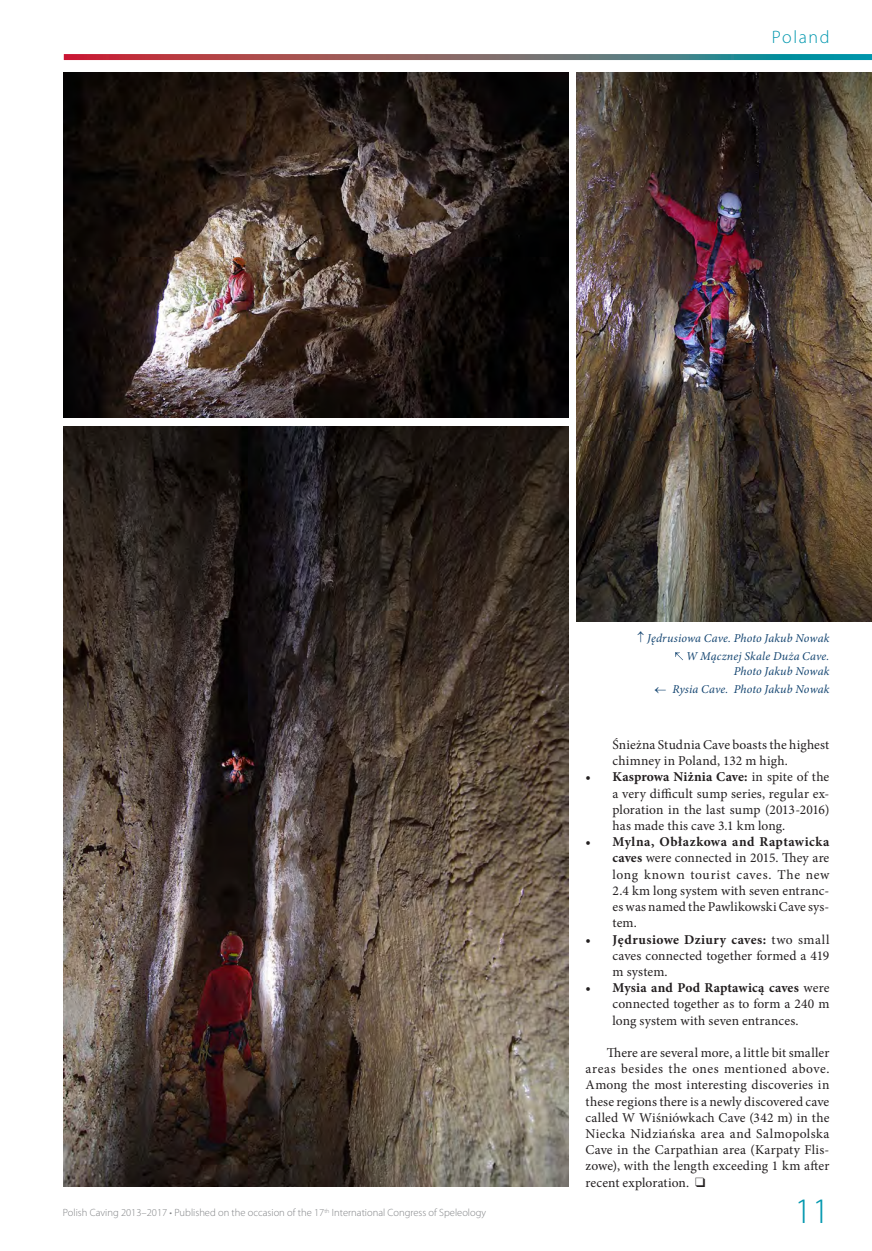
<style>
.page{position:relative;width:872px;height:1251px;background:#fff}
.page>*{position:absolute;margin:0;border:0;box-sizing:border-box;transform-origin:0 0}
.t1{font:300 36px "Myriad Pro";color:#0097ae}
.t2{font:300 18px "Myriad Pro";letter-spacing:.085em;color:#0097ae}
.tekst{font:13.5px/16.2px "Minion Pro";letter-spacing:.01em;color:#231f20;text-align:justify}
.podpis_tab{font:italic 12px/14.4px "Minion Pro";letter-spacing:.01em;color:#144571;text-align:right}
.t3{font:300 10.5px "Myriad Pro";color:#808285}
.s1{font-weight:700}
</style>
<div class="page">
<svg style="left:64px;top:54px;width:808px;height:6px;background:#76676c"></svg>
<img style="left:64px;top:72px;width:504px;height:345px">
<img style="left:576px;top:72px;width:296px;height:549px">
<img style="left:64px;top:427px;width:504px;height:759px">
<svg style="left:675px;top:652px;width:8px;height:8px"></svg>
<h2 class="t2" style="left:771px;top:26px;width:59px">Poland</h2>
<p class="podpis_tab" style="left:637px;top:630px;width:194px">↑ Jędrusiowa Cave. Photo Jakub Nowak</p>
<p class="podpis_tab" style="left:686px;top:649px;width:145px">W Mącznej Skale Duża Cave.<br>Photo Jakub Nowak</p>
<p class="podpis_tab" style="left:654px;top:682px;width:176px">← Rysia Cave. Photo Jakub Nowak</p>
<p class="tekst" style="left:612px;top:736px;width:218px">Śnieżna Studnia Cave boasts the highest chimney in Poland, 132 m high.</p>
<p class="tekst" style="left:612px;top:768px;width:218px;text-indent:-27px"><span class="s1">• Kasprowa Niżnia Cave:</span> in spite of the a very difficult sump series, regular ex&shy;ploration in the last sump (2013-2016) has made this cave 3.1 km long.</p>
<p class="tekst" style="left:612px;top:833px;width:218px;text-indent:-27px"><span class="s1">• Mylna, Obłazkowa and Raptawicka caves</span> were connected in 2015. They are long known tourist caves. The new 2.4 km long system with seven entranc&shy;es was named the Pawlikowski Cave sys&shy;tem.</p>
<p class="tekst" style="left:612px;top:930px;width:218px;text-indent:-27px"><span class="s1">• Jędrusiowe Dziury caves:</span> two small caves connected together formed a 419 m system.</p>
<p class="tekst" style="left:612px;top:979px;width:218px;text-indent:-27px"><span class="s1">• Mysia and Pod Raptawicą caves</span> were connected together as to form a 240 m long system with seven entrances.</p>
<p class="tekst" style="left:585px;top:1044px;width:245px;text-indent:21px">There are several more, a little bit smaller areas besides the ones mentioned above.<br>Among the most interesting discoveries in these regions there is a newly discovered cave called W Wiśniówkach Cave (342 m) in the Niecka Nidziańska area and Salmopolska Cave in the Carpathian area (Karpaty Flis&shy;zowe), with the length exceeding 1 km after recent exploration.</p>
<p class="t3" style="left:63px;top:1206px;width:425px">Polish Caving 2013–2017 • Published on the occasion of the 17<sup>th</sup> International Congress of Speleology</p>
<h1 class="t1" style="left:794px;top:1188px;width:37px">11</h1>
</div>
